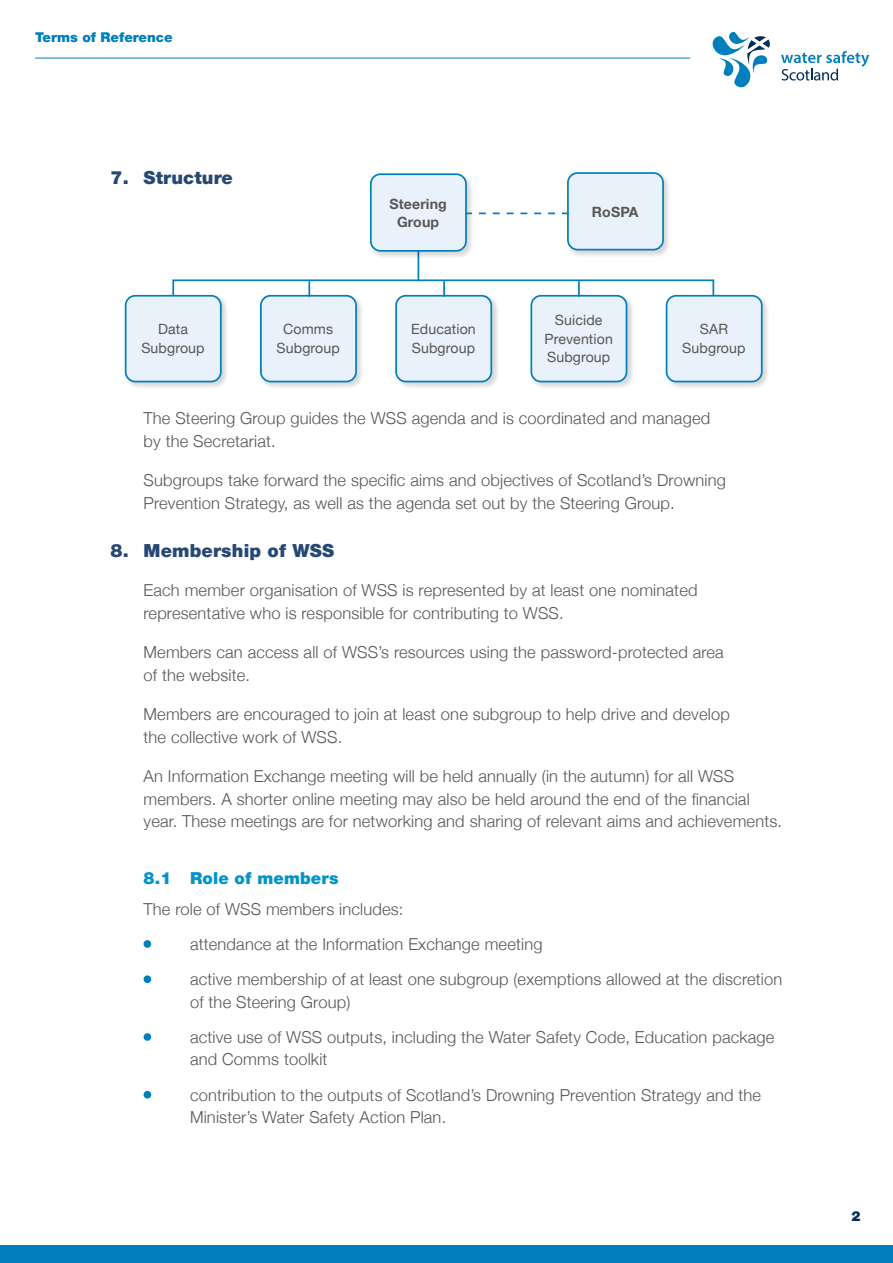
<style>
.page{position:relative;width:893px;height:1263px;background:#fff}
.page>*{position:absolute;margin:0;border:0;box-sizing:border-box;transform-origin:0 0}
.t1{font:900 18px "Helvetica Neue LT";letter-spacing:.01em;color:#264875}
.t2{font:300 16.5px/22.5px "Helvetica Neue";letter-spacing:.01em;color:#575756}
.t3{font:900 16.5px "Helvetica Neue LT";letter-spacing:.01em;color:#0094cb}
.t4{font:14.1px/18.3px "Helvetica Neue";letter-spacing:.01em;color:#575756;text-align:center}
.t5{font:700 14.1px/18.3px "Helvetica Neue";letter-spacing:.01em;color:#575756;text-align:center}
.t6{font:900 13.5px "Helvetica Neue LT";color:#007fbd}
.t7{font:900 13.5px "Helvetica Neue LT";color:#002d59}
</style>
<div class="page">
<svg style="left:781px;top:51px;width:88px;height:30px"></svg>
<svg style="left:713px;top:31px;width:57px;height:57px"></svg>
<div style="left:144px;top:940px;width:7px;height:8px;background:#007fbd;border-radius:50%"></div>
<div style="left:144px;top:975px;width:7px;height:8px;background:#007fbd;border-radius:50%"></div>
<div style="left:144px;top:1033px;width:7px;height:8px;background:#007fbd;border-radius:50%"></div>
<div style="left:144px;top:1091px;width:7px;height:7px;background:#007fbd;border-radius:50%"></div>
<div style="left:567px;top:172px;width:104px;height:86px;background:#000;opacity:.16"></div>
<div style="left:568px;top:173px;width:95px;height:77px;background:#e9f1fa;border-radius:10px"></div>
<div style="left:567px;top:172px;width:97px;height:78px;border:2px solid #007fbd;border-radius:10px"></div>
<hr style="left:418px;top:211px;width:1px;height:70px;background:#007fbd">
<div style="left:172px;top:279px;width:542px;height:24px;border:2px solid #007fbd"></div>
<div style="left:125px;top:295px;width:104px;height:95px;background:#000;opacity:.16"></div>
<div style="left:126px;top:296px;width:95px;height:86px;background:#e9f1fa;border-radius:10px"></div>
<div style="left:125px;top:295px;width:97px;height:87px;border:2px solid #007fbd;border-radius:10px"></div>
<div style="left:260px;top:295px;width:104px;height:95px;background:#000;opacity:.16"></div>
<div style="left:261px;top:296px;width:95px;height:86px;background:#e9f1fa;border-radius:10px"></div>
<div style="left:260px;top:295px;width:97px;height:87px;border:2px solid #007fbd;border-radius:10px"></div>
<div style="left:531px;top:295px;width:103px;height:95px;background:#000;opacity:.16"></div>
<div style="left:531px;top:296px;width:95px;height:86px;background:#e9f1fa;border-radius:10px"></div>
<div style="left:530px;top:295px;width:97px;height:87px;border:2px solid #007fbd;border-radius:10px"></div>
<div style="left:396px;top:295px;width:103px;height:95px;background:#000;opacity:.16"></div>
<div style="left:396px;top:296px;width:95px;height:86px;background:#e9f1fa;border-radius:10px"></div>
<div style="left:395px;top:295px;width:97px;height:87px;border:2px solid #007fbd;border-radius:10px"></div>
<div style="left:666px;top:295px;width:103px;height:95px;background:#000;opacity:.16"></div>
<div style="left:667px;top:296px;width:95px;height:86px;background:#e9f1fa;border-radius:10px"></div>
<div style="left:666px;top:295px;width:97px;height:87px;border:2px solid #007fbd;border-radius:10px"></div>
<div style="left:370px;top:174px;width:104px;height:85px;background:#000;opacity:.16"></div>
<div style="left:371px;top:174px;width:95px;height:77px;background:#e9f1fa;border-radius:10px"></div>
<div style="left:370px;top:173px;width:97px;height:79px;border:2px solid #007fbd;border-radius:10px"></div>
<svg style="left:308px;top:281px;width:2px;height:16px"></svg>
<svg style="left:443px;top:281px;width:2px;height:16px"></svg>
<svg style="left:578px;top:281px;width:2px;height:16px"></svg>
<svg style="left:465px;top:213px;width:104px;height:1px"></svg>
<div style="left:0;top:1246px;width:893px;height:17px;background:#007fbd"></div>
<hr style="left:35px;top:58px;width:655px;height:1px;background:#007fbd">
<p class="t6" style="left:35px;top:29px;width:139px">Terms of Reference</p>
<p class="t1" style="left:111px;top:167px;width:124px">7. Structure</p>
<p class="t5" style="left:389px;top:195px;width:59px">Steering<br>Group</p>
<p class="t5" style="left:592px;top:203px;width:48px">RoSPA</p>
<p class="t4" style="left:141px;top:321px;width:65px">Data<br>Subgroup</p>
<p class="t4" style="left:277px;top:321px;width:65px">Comms<br>Subgroup</p>
<p class="t4" style="left:544px;top:312px;width:70px">Suicide<br>Prevention<br>Subgroup</p>
<p class="t4" style="left:411px;top:321px;width:66px;text-align:left">Education<br>Subgroup</p>
<p class="t4" style="left:682px;top:321px;width:65px">SAR<br>Subgroup</p>
<p class="t2" style="left:144px;top:406px;width:568px">The Steering Group guides the WSS agenda and is coordinated and managed by the Secretariat.</p>
<p class="t2" style="left:144px;top:468px;width:584px">Subgroups take forward the specific aims and objectives of Scotland’s Drowning<br>Prevention Strategy, as well as the agenda set out by the Steering Group.</p>
<p class="t1" style="left:111px;top:539px;width:225px">8. Membership of WSS</p>
<p class="t2" style="left:144px;top:578px;width:555px">Each member organisation of WSS is represented by at least one nominated representative who is responsible for contributing to WSS.</p>
<p class="t2" style="left:144px;top:640px;width:582px">Members can access all of WSS’s resources using the password-protected area of the website.</p>
<p class="t2" style="left:144px;top:702px;width:588px">Members are encouraged to join at least one subgroup to help drive and develop the collective work of WSS.</p>
<p class="t2" style="left:144px;top:764px;width:640px">An Information Exchange meeting will be held annually (in the autumn) for all WSS members. A shorter online meeting may also be held around the end of the financial year. These meetings are for networking and sharing of relevant aims and achievements.</p>
<p class="t3" style="left:144px;top:868px;width:196px">8.1 Role of members</p>
<p class="t2" style="left:190px;top:890px;width:594px;line-height:35.2px;text-indent:-46px">The role of WSS members includes:<br>attendance at the Information Exchange meeting<br>active membership of at least one subgroup (exemptions allowed at the discretion</p>
<p class="t2" style="left:190px;top:983px;width:586px;line-height:35.2px">of the Steering Group)<br>active use of WSS outputs, including the Water Safety Code, Education package</p>
<p class="t2" style="left:190px;top:1041px;width:573px;line-height:35.2px">and Comms toolkit<br>contribution to the outputs of Scotland’s Drowning Prevention Strategy and the</p>
<p class="t2" style="left:190px;top:1105px;width:258px">Minister’s Water Safety Action Plan.</p>
<p class="t7" style="left:851px;top:1208px;width:11px">2</p>
</div>
